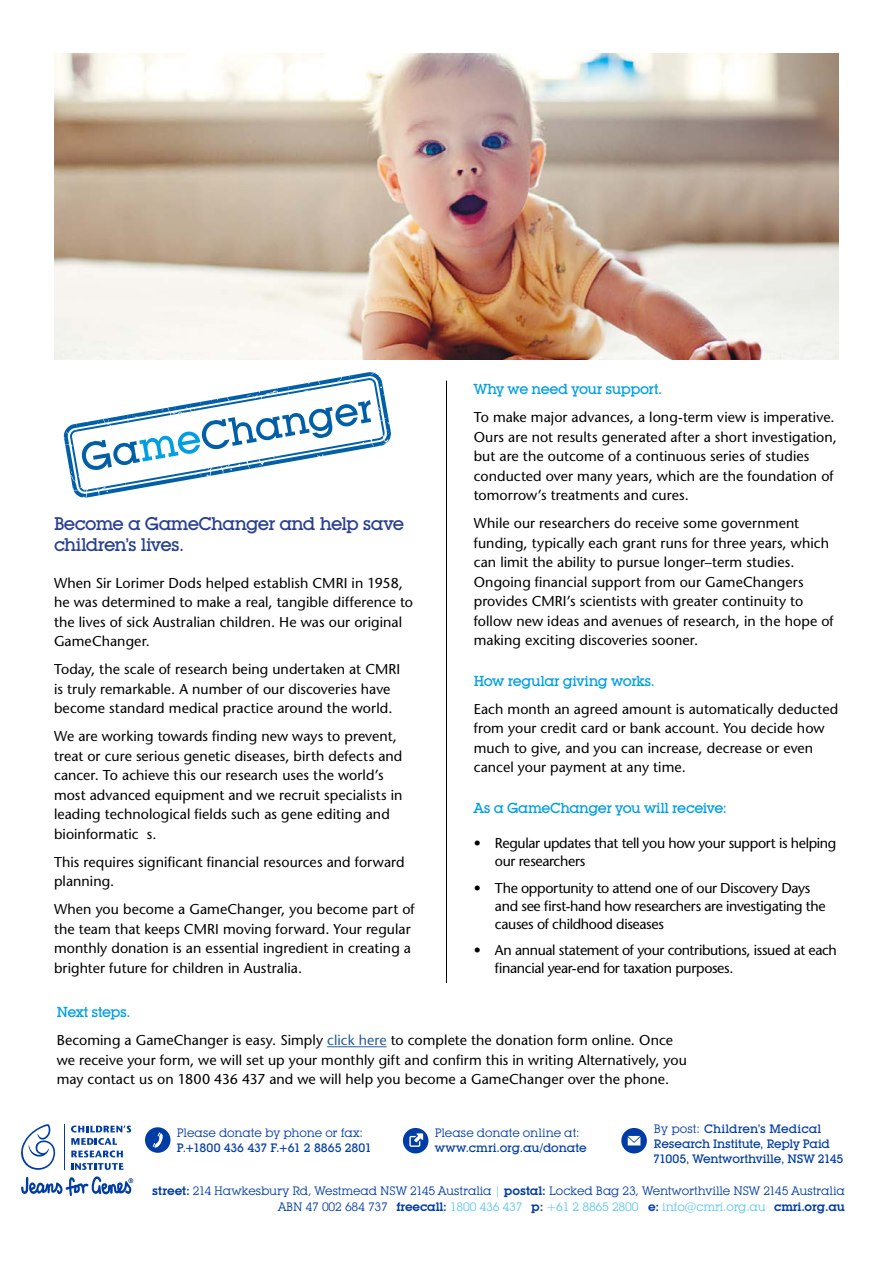
<style>
.page{position:relative;width:893px;height:1263px;background:#fff}
.page>*{position:absolute;margin:0;border:0;box-sizing:border-box;transform-origin:0 0}
.t1{font:500 18px/21.6px "Lubalin Graph IT Cby BT";letter-spacing:-.04em;color:#283f92}
.t2{font:14.25px/19.5px "Stone Sans";letter-spacing:.005em;color:#000}
.t3{font:14.25px/18px "Stone Sans";letter-spacing:-.025em;color:#000}
.t4{font:500 14.25px "Lubalin Graph IT Cby BT";letter-spacing:-.035em;color:#009fe3}
.t5{font:12px/16.5px "Lubalin Graph IT Cby BT";letter-spacing:-.015em;color:#003ca6;text-align:right}
.t6{font:500 12px/15px "Lubalin Graph IT Cby BT";letter-spacing:-.01em;color:#003ca6}
.s1{color:#275b9b}
.s2{font-weight:400}
.s3{font-weight:600}
.s4{color:#5bc5f2}
</style>
<div class="page">
<img style="left:55px;top:54px;width:783px;height:305px">
<svg style="left:64px;top:372px;width:327px;height:126px"></svg>
<hr style="left:446px;top:381px;width:1px;height:602px;background:#000">
<hr style="left:327px;top:1046px;width:60px;height:1px;background:#275b9b">
<svg style="left:621px;top:1128px;width:26px;height:25px"></svg>
<svg style="left:628px;top:1136px;width:12px;height:9px"></svg>
<div style="left:145px;top:1127px;width:26px;height:26px;background:#003ca6;border-radius:50%"></div>
<svg style="left:153px;top:1132px;width:10px;height:16px"></svg>
<div style="left:403px;top:1128px;width:25px;height:25px;background:#003ca6;border-radius:50%"></div>
<svg style="left:409px;top:1133px;width:14px;height:14px"></svg>
<svg style="left:21px;top:1176px;width:112px;height:20px"></svg>
<svg style="left:21px;top:1124px;width:35px;height:46px"></svg>
<svg style="left:71px;top:1125px;width:60px;height:7px"></svg>
<svg style="left:71px;top:1138px;width:52px;height:19px"></svg>
<svg style="left:71px;top:1163px;width:53px;height:7px"></svg>
<hr style="left:64px;top:1124px;width:1px;height:46px;background:#003ca6">
<p class="t1" style="left:54px;top:512px;width:352px">Become a GameChanger and help save children’s lives.</p>
<p class="t2" style="left:54px;top:573px;width:361px">When Sir Lorimer Dods helped establish CMRI in 1958, he was determined to make a real, tangible difference to the lives of sick Australian children. He was our original GameChanger.</p>
<p class="t2" style="left:54px;top:659px;width:348px">Today, the scale of research being undertaken at CMRI is truly remarkable. A number of our discoveries have become standard medical practice around the world.</p>
<p class="t2" style="left:54px;top:726px;width:350px">We are working towards finding new ways to prevent, treat or cure serious genetic diseases, birth defects and cancer. To achieve this our research uses the world’s most advanced equipment and we recruit specialists in leading technological fields such as gene editing and bioinformatic s.</p>
<p class="t2" style="left:54px;top:852px;width:352px">This requires significant financial resources and forward planning.</p>
<p class="t2" style="left:54px;top:899px;width:362px">When you become a GameChanger, you become part of the team that keeps CMRI moving forward. Your regular monthly donation is an essential ingredient in creating a brighter future for children in Australia.</p>
<p class="t4" style="left:474px;top:380px;width:190px">Why we need your support.</p>
<p class="t2" style="left:474px;top:408px;width:365px">To make major advances, a long-term view is imperative.<br>Ours are not results generated after a short investigation, but are the outcome of a continuous series of studies conducted over many years, which are the foundation of tomorrow’s treatments and cures.</p>
<p class="t2" style="left:474px;top:514px;width:362px">While our researchers do receive some government funding, typically each grant runs for three years, which can limit the ability to pursue longer–term studies.<br>Ongoing financial support from our GameChangers provides CMRI’s scientists with greater continuity to follow new ideas and avenues of research, in the hope of making exciting discoveries sooner.</p>
<p class="t4" style="left:474px;top:672px;width:183px">How regular giving works.</p>
<p class="t2" style="left:474px;top:699px;width:366px">Each month an agreed amount is automatically deducted from your credit card or bank account. You decide how much to give, and you can increase, decrease or even cancel your payment at any time.</p>
<p class="t4" style="left:474px;top:799px;width:255px">As a GameChanger you will receive:</p>
<p class="t3" style="left:495px;top:834px;width:343px;text-indent:-21px">• Regular updates that tell you how your support is helping our researchers</p>
<p class="t3" style="left:495px;top:879px;width:332px;text-indent:-21px">• The opportunity to attend one of our Discovery Days and see first-hand how researchers are investigating the causes of childhood diseases</p>
<p class="t3" style="left:495px;top:941px;width:343px;text-indent:-21px">• An annual statement of your contributions, issued at each financial year-end for taxation purposes.</p>
<p class="t4" style="left:57px;top:1003px;width:75px">Next steps.</p>
<p class="t2" style="left:57px;top:1031px;width:632px">Becoming a GameChanger is easy. Simply <span class="s1">click here</span> to complete the donation form online. Once we receive your form, we will set up your monthly gift and confirm this in writing Alternatively, you may contact us on 1800 436 437 and we will help you become a GameChanger over the phone.</p>
<p class="t6" style="left:653px;top:1121px;width:192px"><span class="s2">By post:</span> Children’s Medical<br>Research Institute, Reply Paid<br>71005, Wentworthville, NSW 2145</p>
<p class="t5" style="left:152px;top:1182px;width:694px"><span class="s3">street:</span> 214 Hawkesbury Rd, Westmead NSW 2145 Australia <span class="s4">|</span> <span class="s3">postal:</span> Locked Bag 23, Wentworthville NSW 2145 Australia<br>ABN 47 002 684 737 <span class="s3">freecall:</span> <span class="s4">1800 436 437</span> <span class="s3">p:</span> <span class="s4">+61 2 8865 2800</span> <span class="s3">e:</span> <span class="s4">info@cmri.org.au</span> <span class="s3">cmri.org.au</span></p>
<p class="t5" style="left:177px;top:1124px;width:187px">Please donate by phone or fax:</p>
<p class="t6" style="left:177px;top:1140px;width:196px">P.+1800 436 437 F.+61 2 8865 2801</p>
<p class="t5" style="left:435px;top:1124px;width:146px">Please donate online at:</p>
<p class="t6" style="left:435px;top:1140px;width:153px">www.cmri.org.au/donate</p>
</div>
